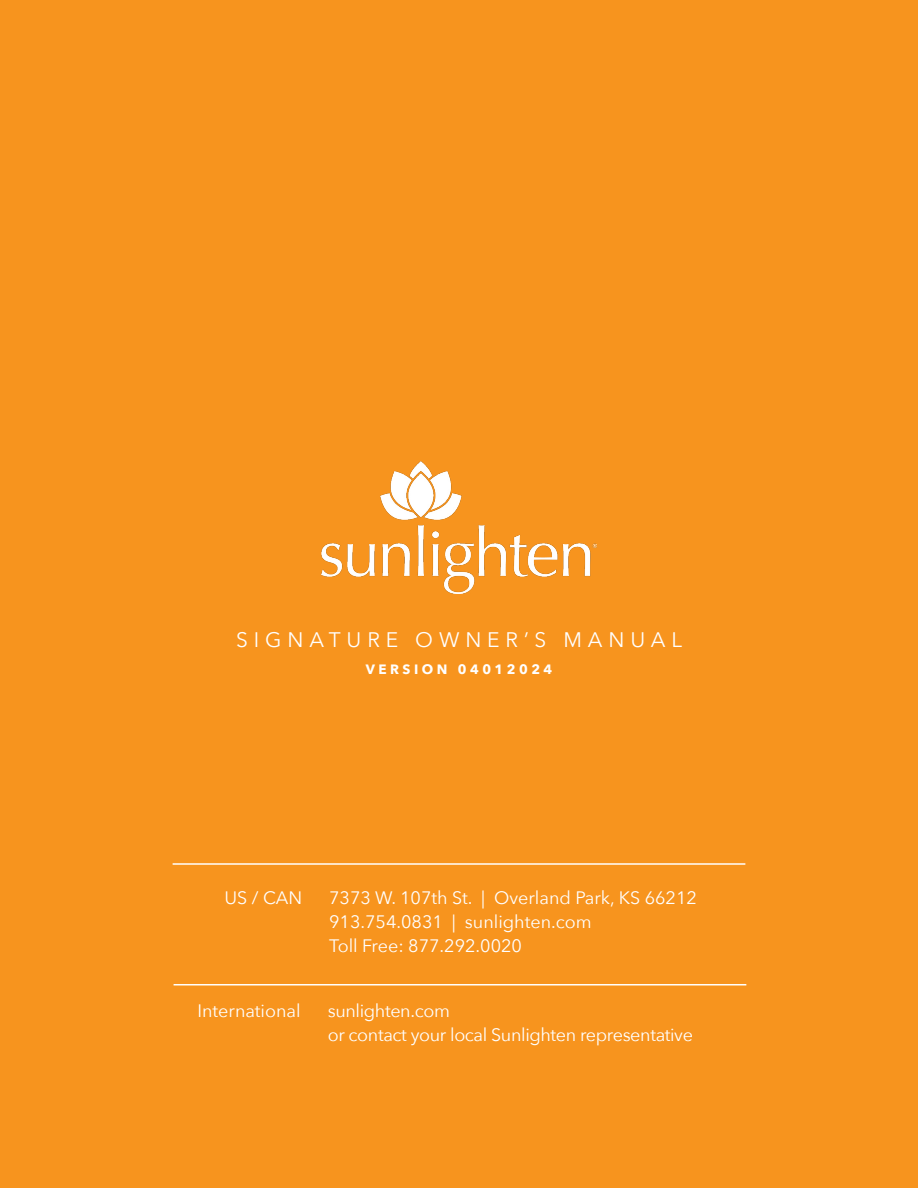
<style>
.page{position:relative;width:918px;height:1188px;background:#f7941e}
.page>*{position:absolute;margin:0;border:0;box-sizing:border-box;transform-origin:0 0}
.t1{font:21px "Avenir Next";letter-spacing:.28em;color:#fff}
.t2{font:18px/24px "Avenir Next";color:#fff}
.t3{font:18px/24px "Avenir Next";letter-spacing:-.02em;color:#fff}
.t4{font:700 13.5px "Avenir Next";letter-spacing:.26em;color:#fff}
</style>
<div class="page">
<hr style="left:173px;top:863px;width:572px;height:2px;background:#fff">
<hr style="left:174px;top:984px;width:572px;height:2px;background:#fff">
<img style="left:321px;top:461px;width:276px;height:132px">
<p class="t1" style="left:236px;top:621px;width:448px">SIGNATURE OWNER’S MANUAL</p>
<p class="t4" style="left:366px;top:657px;width:188px">VERSION 04012024</p>
<p class="t2" style="left:224px;top:885px;width:79px">US / CAN</p>
<p class="t2" style="left:329px;top:885px;width:369px">7373 W. 107th St. | Overland Park, KS 66212<br>913.754.0831 | sunlighten.com<br>Toll Free: 877.292.0020</p>
<p class="t2" style="left:197px;top:998px;width:105px">International</p>
<p class="t3" style="left:328px;top:998px;width:367px">sunlighten.com<br>or contact your local Sunlighten representative</p>
</div>
